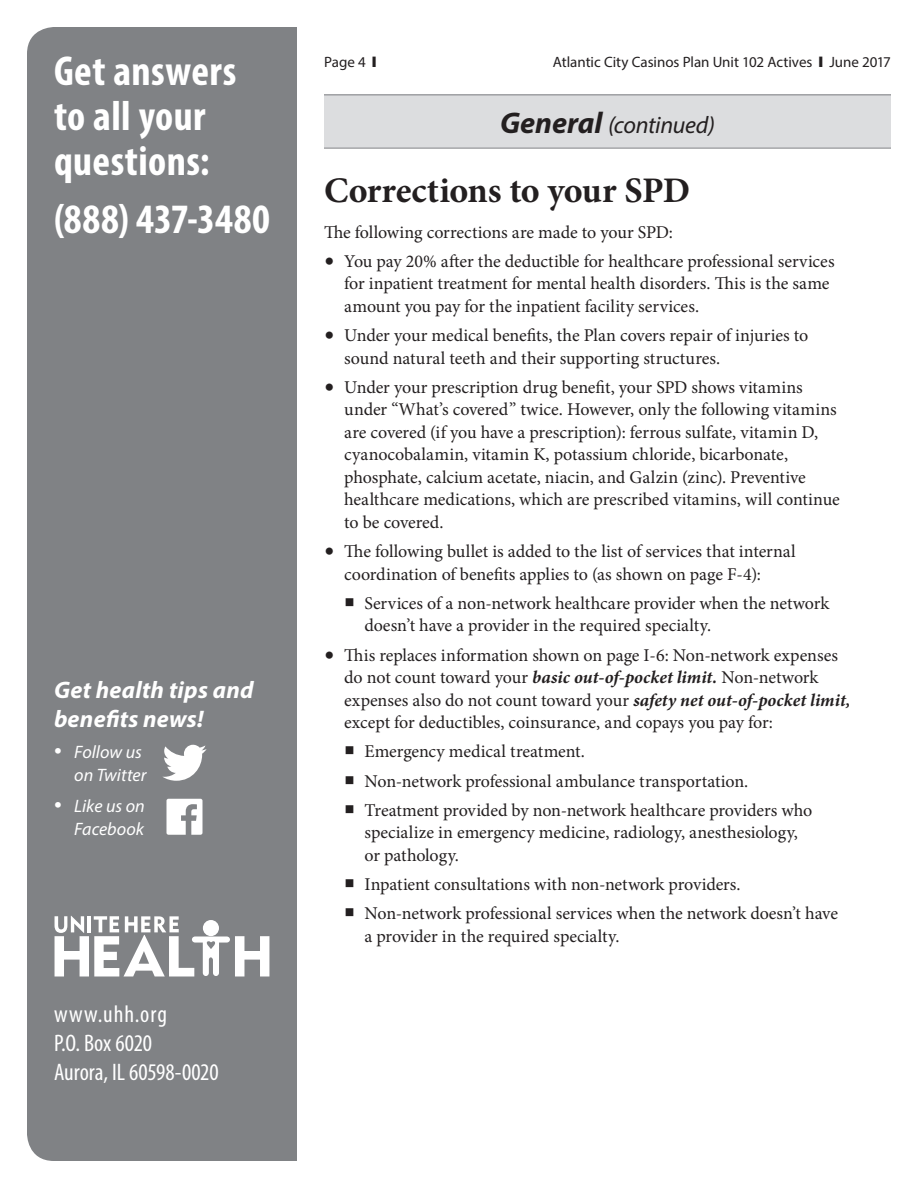
<style>
.page{position:relative;width:918px;height:1188px;background:#fff}
.page>*{position:absolute;margin:0;border:0;box-sizing:border-box;transform-origin:0 0}
.t1{font:700 condensed 42px/45px "Myriad Pro";letter-spacing:.01em;color:#fff}
.t2{font:700 36px "Minion Pro";letter-spacing:-.015em;color:#231f20}
.t3{font:condensed 24px/29.2px "Myriad Pro";color:#fff}
.t4{font:italic 700 24px/29.2px "Myriad Pro";letter-spacing:.01em;color:#fff}
.t5{font:italic 24px "Myriad Pro";letter-spacing:-.01em;color:#231f20}
.t6{font:18px/22.5px "Minion Pro";letter-spacing:-.005em;color:#231f20}
.t7{font:italic 18px/22.5px "Myriad Pro";color:#fff;text-align:right}
.t8{font:15px "Myriad Pro";letter-spacing:-.005em;color:#231f20}
.s1{font-size:27px}
.s2{font-weight:700;font-size:30px}
.s3{font-weight:700;font-style:italic}
</style>
<div class="page">
<div style="left:27px;top:27px;width:270px;height:1134px;background:#808285"></div>
<svg style="left:162px;top:745px;width:45px;height:36px"></svg>
<svg style="left:167px;top:799px;width:36px;height:36px"></svg>
<svg style="left:55px;top:916px;width:214px;height:60px"></svg>
<div style="left:324px;top:94px;width:567px;height:54px;background:#dcdddf"></div>
<hr style="left:324px;top:94px;width:567px;height:1px;background:#808285">
<hr style="left:324px;top:148px;width:567px;height:1px;background:#808285">
<h1 class="t1" style="left:54px;top:47px;width:184px">Get answers to all your questions:</h1>
<h1 class="t1" style="left:54px;top:196px;width:217px">(888) 437-3480</h1>
<h3 class="t4" style="left:54px;top:674px;width:201px">Get health tips and benefits news!</h3>
<p class="t7" style="left:54px;top:741px;width:94px"><span class="s1">•</span> Follow us on Twitter</p>
<p class="t7" style="left:54px;top:795px;width:92px"><span class="s1">•</span> Like us on<br>Facebook</p>
<h3 class="t3" style="left:54px;top:999px;width:166px">www.uhh.org<br>P.O. Box 6020<br>Aurora, IL 60598-0020</h3>
<p class="t8" style="left:324px;top:53px;width:54px">Page 4 ❙</p>
<p class="t8" style="left:553px;top:53px;width:340px">Atlantic City Casinos Plan Unit 102 Actives ❙ June 2017</p>
<h3 class="t5" style="left:500px;top:110px;width:216px"><span class="s2">General</span> (continued)</h3>
<h2 class="t2" style="left:324px;top:165px;width:368px">Corrections to your SPD</h2>
<p class="t6" style="left:324px;top:221px;width:351px">The following corrections are made to your SPD:</p>
<p class="t6" style="left:344px;top:250px;width:492px;text-indent:-20px"><span class="s1">•</span> You pay 20% after the deductible for healthcare professional services for inpatient treatment for mental health disorders. This is the same amount you pay for the inpatient facility services.</p>
<p class="t6" style="left:344px;top:324px;width:466px;text-indent:-20px"><span class="s1">•</span> Under your medical benefits, the Plan covers repair of injuries to sound natural teeth and their supporting structures.</p>
<p class="t6" style="left:344px;top:376px;width:497px;text-indent:-20px"><span class="s1">•</span> Under your prescription drug benefit, your SPD shows vitamins under “What’s covered” twice. However, only the following vitamins are covered (if you have a prescription): ferrous sulfate, vitamin D, cyanocobalamin, vitamin K, potassium chloride, bicarbonate, phosphate, calcium acetate, niacin, and Galzin (zinc). Preventive healthcare medications, which are prescribed vitamins, will continue to be covered.</p>
<p class="t6" style="left:344px;top:540px;width:453px;text-indent:-20px"><span class="s1">•</span> The following bullet is added to the list of services that internal coordination of benefits applies to (as shown on page F-4):</p>
<p class="t6" style="left:364px;top:592px;width:466px;text-indent:-20px"><span class="s1">■</span> Services of a non-network healthcare provider when the network doesn’t have a provider in the required specialty.</p>
<p class="t6" style="left:344px;top:644px;width:508px;text-indent:-20px"><span class="s1">•</span> This replaces information shown on page I-6: Non-network expenses do not count toward your <span class="s3">basic out-of-pocket limit.</span> Non-network expenses also do not count toward your <span class="s3">safety net out-of-pocket limit, </span>except for deductibles, coinsurance, and copays you pay for:</p>
<p class="t6" style="left:344px;top:741px;width:242px"><span class="s1">■</span> Emergency medical treatment.</p>
<p class="t6" style="left:344px;top:770px;width:406px"><span class="s1">■</span> Non-network professional ambulance transportation.</p>
<p class="t6" style="left:364px;top:799px;width:449px;text-indent:-20px"><span class="s1">■</span> Treatment provided by non-network healthcare providers who specialize in emergency medicine, radiology, anesthesiology, or pathology.</p>
<p class="t6" style="left:344px;top:873px;width:398px"><span class="s1">■</span> Inpatient consultations with non-network providers.</p>
<p class="t6" style="left:364px;top:903px;width:475px;text-indent:-20px"><span class="s1">■</span> Non-network professional services when the network doesn’t have a provider in the required specialty.</p>
</div>
